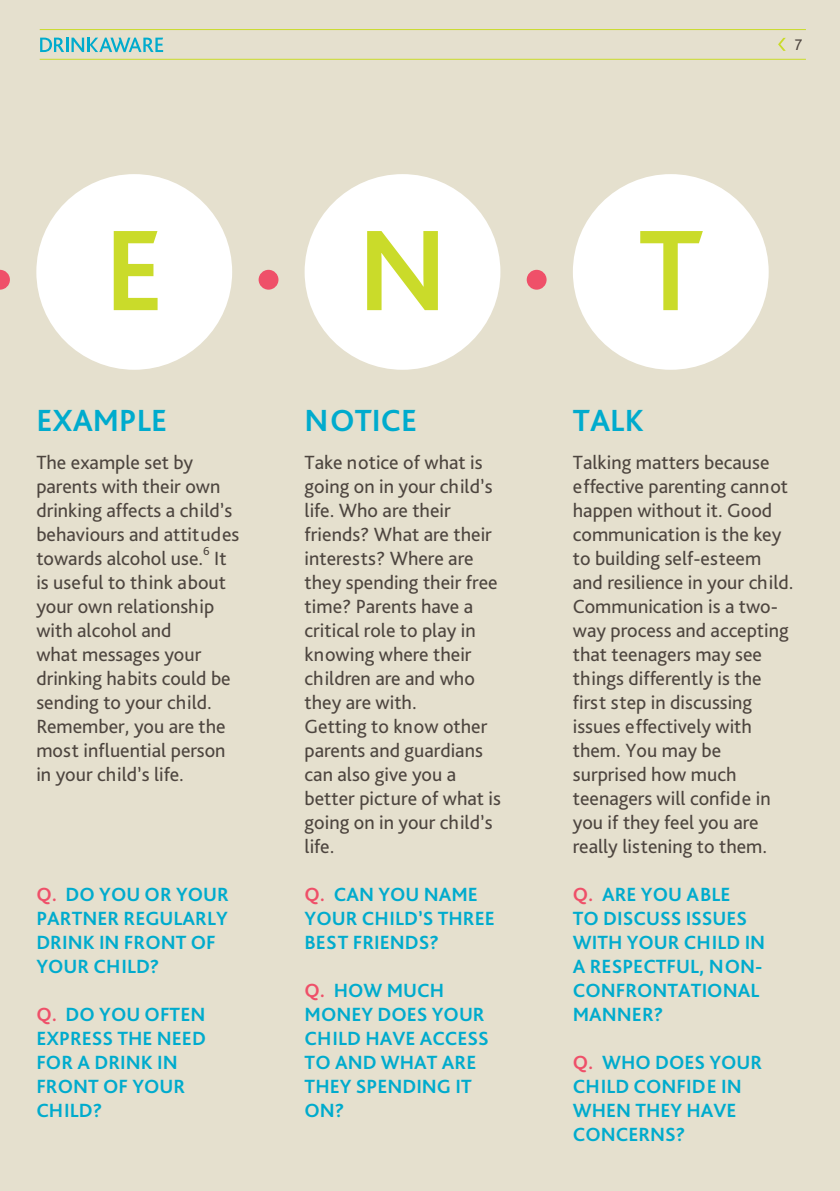
<style>
.page{position:relative;width:840px;height:1191px;background:#fff}
.page>*{position:absolute;margin:0;border:0;box-sizing:border-box;transform-origin:0 0}
.t1{font:700 120px "Bliss Pro";color:#cadb2a}
.t2{font:700 32px "Bliss Pro";color:#00abcd}
.t3{font:20px/24px "Bliss Pro";color:#4d453f}
.t4{font:700 20px/24px "Bliss Pro";color:#00abcd}
.t5{font:16px "Bliss Pro";color:#4d453f}
.t6{font:12.2px "Bliss Pro";color:#4d453f}
.s1{color:#ef5069}
</style>
<div class="page">
<div style="left:0;top:0;width:839px;height:1191px;background:#e5e0ce"></div>
<svg style="left:778px;top:38px;width:7px;height:13px"></svg>
<hr style="left:40px;top:59px;width:765px;height:1px;background:#cadb2a">
<hr style="left:40px;top:29px;width:765px;height:1px;background:#cadb2a">
<div style="left:36px;top:174px;width:196px;height:196px;background:#fff;border-radius:50%"></div>
<div style="left:304px;top:174px;width:196px;height:196px;background:#fff;border-radius:50%"></div>
<div style="left:572px;top:174px;width:196px;height:196px;background:#fff;border-radius:50%"></div>
<svg style="left:0;top:270px;width:10px;height:20px"></svg>
<div style="left:258px;top:270px;width:20px;height:20px;background:#ef5069;border-radius:50%"></div>
<div style="left:526px;top:270px;width:20px;height:20px;background:#ef5069;border-radius:50%"></div>
<hr style="left:87px;top:38px;width:3px;height:14px;background:#00abcd">
<svg style="left:40px;top:38px;width:44px;height:14px"></svg>
<svg style="left:90px;top:38px;width:73px;height:14px"></svg>
<h1 class="t1" style="left:104px;top:196px;width:62px">E</h1>
<h1 class="t1" style="left:357px;top:196px;width:91px">N</h1>
<h1 class="t1" style="left:638px;top:196px;width:66px">T</h1>
<p class="t5" style="left:794px;top:35px;width:9px">7</p>
<h2 class="t2" style="left:36px;top:400px;width:132px">EXAMPLE</h2>
<p class="t3" style="left:36px;top:450px;width:204px">The example set by parents with their own drinking affects a child’s behaviours and attitudes towards alcohol use.</p>
<p class="t6" style="left:203px;top:543px;width:8px">6</p>
<p class="t3" style="left:36px;top:546px;width:196px;text-indent:178px">It is useful to think about your own relationship with alcohol and<br>what messages your drinking habits could be sending to your child.<br>Remember, you are the most influential person in your child’s life.</p>
<p class="t4" style="left:36px;top:882px;width:194px"><span class="s1">Q.</span> DO YOU OR YOUR<br>PARTNER REGULARLY<br>DRINK IN FRONT OF<br>YOUR CHILD?</p>
<p class="t4" style="left:36px;top:1002px;width:171px"><span class="s1">Q.</span> DO YOU OFTEN<br>EXPRESS THE NEED<br>FOR A DRINK IN<br>FRONT OF YOUR<br>CHILD?</p>
<h2 class="t2" style="left:304px;top:400px;width:114px">NOTICE</h2>
<p class="t3" style="left:304px;top:450px;width:198px">Take notice of what is going on in your child’s life. Who are their friends? What are their interests? Where are they spending their free time? Parents have a critical role to play in knowing where their children are and who they are with.<br>Getting to know other parents and guardians can also give you a better picture of what is going on in your child’s life.</p>
<p class="t4" style="left:304px;top:882px;width:191px"><span class="s1">Q.</span> CAN YOU NAME<br>YOUR CHILD’S THREE<br>BEST FRIENDS?</p>
<p class="t4" style="left:304px;top:978px;width:186px"><span class="s1">Q.</span> HOW MUCH<br>MONEY DOES YOUR<br>CHILD HAVE ACCESS<br>TO AND WHAT ARE<br>THEY SPENDING IT<br>ON?</p>
<h2 class="t2" style="left:572px;top:400px;width:73px">TALK</h2>
<p class="t3" style="left:572px;top:450px;width:222px">Talking matters because effective parenting cannot happen without it. Good communication is the key to building self-esteem and resilience in your child.<br>Communication is a two&shy;way process and accepting that teenagers may see things differently is the first step in discussing issues effectively with them. You may be surprised how much teenagers will confide in you if they feel you are really listening to them.</p>
<p class="t4" style="left:572px;top:882px;width:194px"><span class="s1">Q.</span> ARE YOU ABLE<br>TO DISCUSS ISSUES<br>WITH YOUR CHILD IN<br>A RESPECTFUL, NON-<br>CONFRONTATIONAL<br>MANNER?</p>
<p class="t4" style="left:572px;top:1050px;width:191px"><span class="s1">Q.</span> WHO DOES YOUR<br>CHILD CONFIDE IN<br>WHEN THEY HAVE<br>CONCERNS?</p>
</div>
